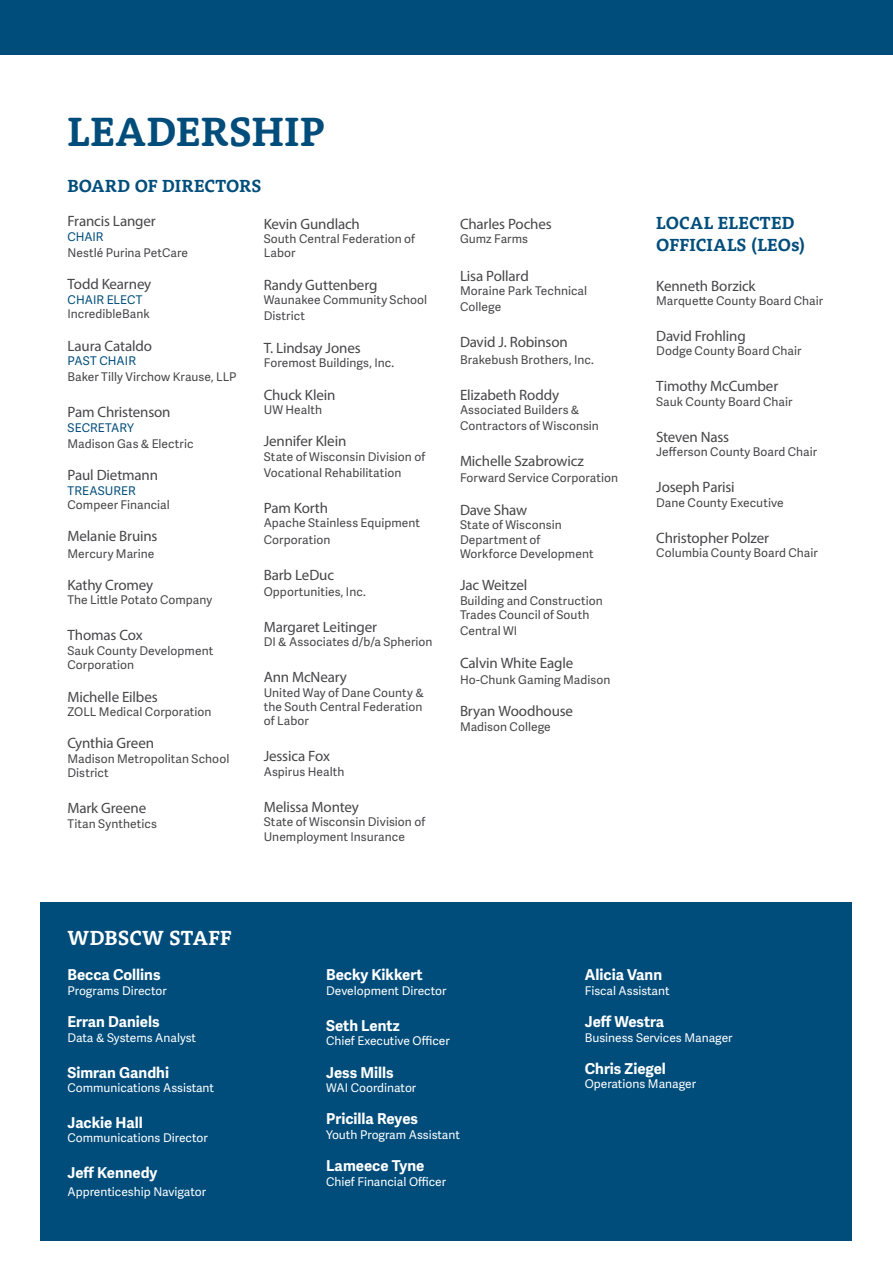
<style>
.page{position:relative;width:893px;height:1263px;background:#fff}
.page>*{position:absolute;margin:0;border:0;box-sizing:border-box;transform-origin:0 0}
.t1{font:700 42px "Rooney";letter-spacing:.01em;color:#004d7b}
.t2{font:700 21px "Rooney";color:#fff}
.t3{font:700 18px "Rooney";letter-spacing:.01em;color:#004d7b}
.t4{font:15px "Myriad Pro";letter-spacing:-.01em;color:#464548}
.t5{font:700 15px "Adelle Sans";color:#fff}
.t6{font:12px/14.4px "Adelle Sans";letter-spacing:.005em;color:#464548}
.t7{font:12px "Adelle Sans";color:#fff}
.t8{font:12px "Adelle Sans";letter-spacing:.01em;color:#004d7b}
.s1{color:#004d7b}
</style>
<div class="page">
<div style="left:0;top:0;width:893px;height:54px;background:#004d7b"></div>
<div style="left:40px;top:902px;width:812px;height:338px;background:#004d7b"></div>
<p class="t1" style="left:68px;top:104px;width:259px">LEADERSHIP</p>
<p class="t3" style="left:68px;top:174px;width:195px">BOARD OF DIRECTORS</p>
<p class="t4" style="left:68px;top:212px;width:90px">Francis Langer</p>
<p class="t6" style="left:68px;top:229px;width:122px;line-height:16.2px"><span class="s1">CHAIR<br></span>Nestlé Purina PetCare</p>
<p class="t4" style="left:68px;top:275px;width:85px">Todd Kearney</p>
<p class="t8" style="left:68px;top:292px;width:76px">CHAIR ELECT</p>
<p class="t6" style="left:68px;top:307px;width:84px">IncredibleBank</p>
<p class="t4" style="left:68px;top:336px;width:86px">Laura Cataldo</p>
<p class="t8" style="left:68px;top:354px;width:70px">PAST CHAIR</p>
<p class="t6" style="left:68px;top:370px;width:171px">Baker Tilly Virchow Krause, LLP</p>
<p class="t4" style="left:68px;top:403px;width:105px">Pam Christenson</p>
<p class="t8" style="left:68px;top:420px;width:68px">SECRETARY</p>
<p class="t6" style="left:68px;top:437px;width:128px">Madison Gas &amp; Electric</p>
<p class="t4" style="left:68px;top:466px;width:92px">Paul Dietmann</p>
<p class="t8" style="left:68px;top:483px;width:70px">TREASURER</p>
<p class="t6" style="left:68px;top:498px;width:104px">Compeer Financial</p>
<p class="t4" style="left:68px;top:527px;width:91px">Melanie Bruins</p>
<p class="t6" style="left:68px;top:546px;width:88px">Mercury Marine</p>
<p class="t4" style="left:68px;top:576px;width:87px">Kathy Cromey</p>
<p class="t6" style="left:68px;top:593px;width:146px">The Little Potato Company</p>
<p class="t4" style="left:68px;top:626px;width:77px">Thomas Cox</p>
<p class="t6" style="left:68px;top:644px;width:147px">Sauk County Development<br>Corporation</p>
<p class="t4" style="left:68px;top:687px;width:92px">Michelle Eilbes</p>
<p class="t6" style="left:68px;top:705px;width:146px">ZOLL Medical Corporation</p>
<p class="t4" style="left:68px;top:734px;width:88px">Cynthia Green</p>
<p class="t6" style="left:68px;top:752px;width:163px">Madison Metropolitan School<br>District</p>
<p class="t4" style="left:68px;top:799px;width:80px">Mark Greene</p>
<p class="t6" style="left:68px;top:816px;width:91px">Titan Synthetics</p>
<p class="t4" style="left:264px;top:214px;width:98px">Kevin Gundlach</p>
<p class="t6" style="left:264px;top:232px;width:153px">South Central Federation of<br>Labor</p>
<p class="t4" style="left:264px;top:275px;width:115px">Randy Guttenberg</p>
<p class="t6" style="left:264px;top:292px;width:165px;line-height:16.2px">Waunakee Community School<br>District</p>
<p class="t4" style="left:264px;top:338px;width:98px">T. Lindsay Jones</p>
<p class="t6" style="left:264px;top:356px;width:132px">Foremost Buildings, Inc.</p>
<p class="t4" style="left:264px;top:385px;width:73px">Chuck Klein</p>
<p class="t6" style="left:264px;top:403px;width:60px">UW Health</p>
<p class="t4" style="left:264px;top:432px;width:84px">Jennifer Klein</p>
<p class="t6" style="left:264px;top:449px;width:163px;line-height:16.2px">State of Wisconsin Division of<br>Vocational Rehabilitation</p>
<p class="t4" style="left:264px;top:499px;width:66px">Pam Korth</p>
<p class="t6" style="left:264px;top:515px;width:158px;line-height:16.2px">Apache Stainless Equipment<br>Corporation</p>
<p class="t4" style="left:264px;top:565px;width:72px">Barb LeDuc</p>
<p class="t6" style="left:264px;top:585px;width:103px">Opportunities, Inc.</p>
<p class="t4" style="left:264px;top:617px;width:115px">Margaret Leitinger</p>
<p class="t6" style="left:264px;top:635px;width:170px">DI &amp; Associates d/b/a Spherion</p>
<p class="t4" style="left:264px;top:668px;width:85px">Ann McNeary</p>
<p class="t6" style="left:264px;top:686px;width:161px;text-align:justify">United Way of Dane County &amp; the South Central Federation of Labor</p>
<p class="t4" style="left:264px;top:747px;width:68px">Jessica Fox</p>
<p class="t6" style="left:264px;top:765px;width:82px">Aspirus Health</p>
<p class="t4" style="left:264px;top:797px;width:97px">Melissa Montey</p>
<p class="t6" style="left:264px;top:815px;width:163px">State of Wisconsin Division of<br>Unemployment Insurance</p>
<p class="t4" style="left:460px;top:214px;width:93px">Charles Poches</p>
<p class="t6" style="left:460px;top:232px;width:70px">Gumz Farms</p>
<p class="t4" style="left:460px;top:266px;width:70px">Lisa Pollard</p>
<p class="t6" style="left:460px;top:283px;width:129px;line-height:16.2px">Moraine Park Technical<br>College</p>
<p class="t4" style="left:460px;top:333px;width:109px">David J. Robinson</p>
<p class="t6" style="left:460px;top:353px;width:135px">Brakebush Brothers, Inc.</p>
<p class="t4" style="left:460px;top:385px;width:101px">Elizabeth Roddy</p>
<p class="t6" style="left:460px;top:402px;width:140px;line-height:16.2px">Associated Builders &amp;<br>Contractors of Wisconsin</p>
<p class="t4" style="left:460px;top:452px;width:126px">Michelle Szabrowicz</p>
<p class="t6" style="left:460px;top:471px;width:160px">Forward Service Corporation</p>
<p class="t4" style="left:460px;top:500px;width:69px">Dave Shaw</p>
<p class="t6" style="left:460px;top:518px;width:135px">State of Wisconsin<br>Department of<br>Workforce Development</p>
<p class="t4" style="left:460px;top:576px;width:69px">Jac Weitzel</p>
<p class="t6" style="left:460px;top:594px;width:144px">Building and Construction<br>Trades Council of South</p>
<p class="t6" style="left:460px;top:624px;width:59px">Central WI</p>
<p class="t4" style="left:460px;top:653px;width:115px">Calvin White Eagle</p>
<p class="t6" style="left:460px;top:673px;width:152px">Ho-Chunk Gaming Madison</p>
<p class="t4" style="left:460px;top:702px;width:115px">Bryan Woodhouse</p>
<p class="t6" style="left:460px;top:720px;width:92px">Madison College</p>
<p class="t2" style="left:68px;top:924px;width:166px">WDBSCW STAFF</p>
<p class="t3" style="left:656px;top:211px;width:140px">LOCAL ELECTED</p>
<p class="t3" style="left:656px;top:233px;width:150px">OFFICIALS (LEOs)</p>
<p class="t4" style="left:656px;top:276px;width:101px">Kenneth Borzick</p>
<p class="t6" style="left:656px;top:294px;width:168px">Marquette County Board Chair</p>
<p class="t4" style="left:656px;top:327px;width:91px">David Frohling</p>
<p class="t6" style="left:656px;top:344px;width:147px">Dodge County Board Chair</p>
<p class="t4" style="left:656px;top:377px;width:124px">Timothy McCumber</p>
<p class="t6" style="left:656px;top:395px;width:138px">Sauk County Board Chair</p>
<p class="t4" style="left:656px;top:428px;width:74px">Steven Nass</p>
<p class="t6" style="left:656px;top:445px;width:162px">Jefferson County Board Chair</p>
<p class="t4" style="left:656px;top:478px;width:80px">Joseph Parisi</p>
<p class="t6" style="left:656px;top:496px;width:129px">Dane County Executive</p>
<p class="t4" style="left:656px;top:528px;width:114px">Christopher Polzer</p>
<p class="t6" style="left:656px;top:546px;width:163px">Columbia County Board Chair</p>
<p class="t5" style="left:68px;top:966px;width:95px">Becca Collins</p>
<p class="t7" style="left:68px;top:984px;width:101px">Programs Director</p>
<p class="t5" style="left:68px;top:1013px;width:94px">Erran Daniels</p>
<p class="t7" style="left:68px;top:1030px;width:130px">Data &amp; Systems Analyst</p>
<p class="t5" style="left:68px;top:1063px;width:103px">Simran Gandhi</p>
<p class="t7" style="left:68px;top:1081px;width:148px">Communications Assistant</p>
<p class="t5" style="left:68px;top:1114px;width:77px">Jackie Hall</p>
<p class="t7" style="left:68px;top:1131px;width:142px">Communications Director</p>
<p class="t5" style="left:68px;top:1164px;width:91px">Jeff Kennedy</p>
<p class="t7" style="left:68px;top:1185px;width:140px">Apprenticeship Navigator</p>
<p class="t5" style="left:326px;top:966px;width:98px">Becky Kikkert</p>
<p class="t7" style="left:326px;top:984px;width:122px">Development Director</p>
<p class="t5" style="left:326px;top:1016px;width:75px">Seth Lentz</p>
<p class="t7" style="left:326px;top:1034px;width:125px">Chief Executive Officer</p>
<p class="t5" style="left:326px;top:1063px;width:69px">Jess Mills</p>
<p class="t7" style="left:326px;top:1081px;width:92px">WAI Coordinator</p>
<p class="t5" style="left:326px;top:1110px;width:93px">Pricilla Reyes</p>
<p class="t7" style="left:326px;top:1128px;width:135px">Youth Program Assistant</p>
<p class="t5" style="left:326px;top:1157px;width:100px">Lameece Tyne</p>
<p class="t7" style="left:326px;top:1174px;width:122px">Chief Financial Officer</p>
<p class="t5" style="left:585px;top:966px;width:79px">Alicia Vann</p>
<p class="t7" style="left:585px;top:984px;width:86px">Fiscal Assistant</p>
<p class="t5" style="left:585px;top:1013px;width:81px">Jeff Westra</p>
<p class="t7" style="left:585px;top:1030px;width:149px">Business Services Manager</p>
<p class="t5" style="left:585px;top:1060px;width:83px">Chris Ziegel</p>
<p class="t7" style="left:585px;top:1077px;width:113px">Operations Manager</p>
</div>
